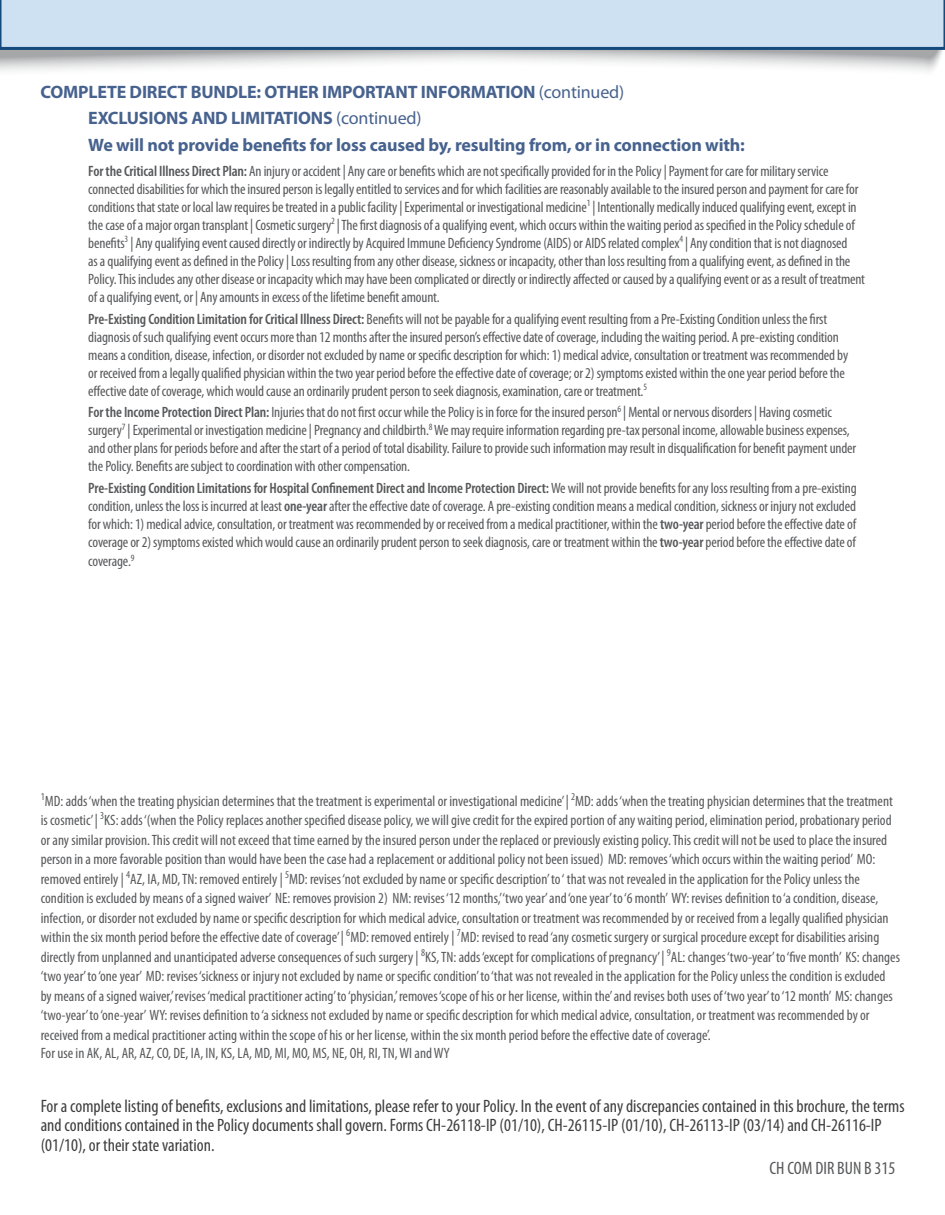
<style>
.page{position:relative;width:945px;height:1215px;background:#fff}
.page>*{position:absolute;margin:0;border:0;box-sizing:border-box;transform-origin:0 0}
.t1{font:condensed 18px/19.5px "Myriad Pro";color:#3e3e3f}
.t2{font:700 18px "Myriad Pro";letter-spacing:-.01em;color:#47628e}
.t3{font:condensed 18px "Myriad Pro";color:#57585a}
.t4{font:condensed 15px/18px "Myriad Pro";letter-spacing:-.01em;color:#57585a}
.s1{font-weight:400}
.s2{font-weight:600}
</style>
<div class="page">
<svg style="left:0;top:50px;width:943px;height:22px"></svg>
<svg style="left:0;top:0;width:945px;height:50px;background:#c2d7eb"></svg>
<p class="t2" style="left:40px;top:80px;width:585px">COMPLETE DIRECT BUNDLE: OTHER IMPORTANT INFORMATION <span class="s1">(continued)</span></p>
<p class="t2" style="left:88px;top:106px;width:335px">EXCLUSIONS AND LIMITATIONS <span class="s1">(continued)</span></p>
<p class="t2" style="left:88px;top:133px;width:658px">We will not provide benefits for loss caused by, resulting from, or in connection with:</p>
<p class="t4" style="left:88px;top:162px;width:778px"><span class="s2">For the Critical Illness Direct Plan:</span> An injury or accident | Any care or benefits which are not specifically provided for in the Policy | Payment for care for military service connected disabilities for which the insured person is legally entitled to services and for which facilities are reasonably available to the insured person and payment for care for conditions that state or local law requires be treated in a public facility | Experimental or investigational medicine<sup>1</sup> | Intentionally medically induced qualifying event, except in the case of a major organ transplant | Cosmetic surgery<sup>2</sup> | The first diagnosis of a qualifying event, which occurs within the waiting period as specified in the Policy schedule of benefits<sup>3</sup> | Any qualifying event caused directly or indirectly by Acquired Immune Deficiency Syndrome (AIDS) or AIDS related complex<sup>4</sup> | Any condition that is not diagnosed<br>as a qualifying event as defined in the Policy | Loss resulting from any other disease, sickness or incapacity, other than loss resulting from a qualifying event, as defined in the Policy. This includes any other disease or incapacity which may have been complicated or directly or indirectly affected or caused by a qualifying event or as a result of treatment of a qualifying event, or | Any amounts in excess of the lifetime benefit amount.</p>
<p class="t4" style="left:88px;top:310px;width:761px"><span class="s2">Pre-Existing Condition Limitation for Critical Illness Direct:</span> Benefits will not be payable for a qualifying event resulting from a Pre-Existing Condition unless the first diagnosis of such qualifying event occurs more than 12 months after the insured person’s effective date of coverage, including the waiting period. A pre-existing condition means a condition, disease, infection, or disorder not excluded by name or specific description for which: 1) medical advice, consultation or treatment was recommended by or received from a legally qualified physician within the two year period before the effective date of coverage; or 2) symptoms existed within the one year period before the effective date of coverage, which would cause an ordinarily prudent person to seek diagnosis, examination, care or treatment.<sup>5</sup></p>
<p class="t4" style="left:88px;top:403px;width:769px"><span class="s2">For the Income Protection Direct Plan:</span> Injuries that do not first occur while the Policy is in force for the insured person<sup>6</sup> | Mental or nervous disorders | Having cosmetic surgery<sup>7</sup> | Experimental or investigation medicine | Pregnancy and childbirth.<sup>8</sup> We may require information regarding pre-tax personal income, allowable business expenses, and other plans for periods before and after the start of a period of total disability. Failure to provide such information may result in disqualification for benefit payment under the Policy. Benefits are subject to coordination with other compensation.</p>
<p class="t4" style="left:88px;top:479px;width:770px;text-align:justify"><span class="s2">Pre-Existing Condition Limitations for Hospital Confinement Direct and Income Protection Direct:</span> We will not provide benefits for any loss resulting from a pre-existing condition, unless the loss is incurred at least <span class="s2">one-year</span> after the effective date of coverage. A pre-existing condition means a medical condition, sickness or injury not excluded for which: 1) medical advice, consultation, or treatment was recommended by or received from a medical practitioner, within the <span class="s2">two-year</span> period before the effective date of coverage or 2) symptoms existed which would cause an ordinarily prudent person to seek diagnosis, care or treatment within the <span class="s2">two-year</span> period before the effective date of coverage.<sup>9</sup></p>
<p class="t4" style="left:41px;top:791px;width:861px;line-height:19.5px"><sup>1</sup>MD: adds ‘when the treating physician determines that the treatment is experimental or investigational medicine’ | <sup>2</sup>MD: adds ‘when the treating physician determines that the treatment is cosmetic’ | <sup>3</sup>KS: adds ‘(when the Policy replaces another specified disease policy, we will give credit for the expired portion of any waiting period, elimination period, probationary period or any similar provision. This credit will not exceed that time earned by the insured person under the replaced or previously existing policy. This credit will not be used to place the insured person in a more favorable position than would have been the case had a replacement or additional policy not been issued) MD: removes ‘which occurs within the waiting period’ MO: removed entirely | <sup>4</sup>AZ, IA, MD, TN: removed entirely | <sup>5</sup>MD: revises ‘not excluded by name or specific description’ to ‘ that was not revealed in the application for the Policy unless the condition is excluded by means of a signed waiver’ NE: removes provision 2) NM: revises ‘12 months,’‘two year’ and ‘one year’ to ‘6 month’ WY: revises definition to ‘a condition, disease, infection, or disorder not excluded by name or specific description for which medical advice, consultation or treatment was recommended by or received from a legally qualified physician within the six month period before the effective date of coverage’ | <sup>6</sup>MD: removed entirely | <sup>7</sup>MD: revised to read ‘any cosmetic surgery or surgical procedure except for disabilities arising directly from unplanned and unanticipated adverse consequences of such surgery | <sup>8</sup>KS, TN: adds ‘except for complications of pregnancy’ | <sup>9</sup>AL: changes ‘two-year’ to ‘five month’ KS: changes ‘two year’ to ‘one year’ MD: revises ‘sickness or injury not excluded by name or specific condition’ to ‘that was not revealed in the application for the Policy unless the condition is excluded by means of a signed waiver,’ revises ‘medical practitioner acting’ to ‘physician,’ removes ‘scope of his or her license, within the’ and revises both uses of ‘two year’ to ‘12 month’ MS: changes ‘two-year’ to ‘one-year’ WY: revises definition to ‘a sickness not excluded by name or specific description for which medical advice, consultation, or treatment was recommended by or received from a medical practitioner acting within the scope of his or her license, within the six month period before the effective date of coverage’.</p>
<p class="t4" style="left:41px;top:1044px;width:410px">For use in AK, AL, AR, AZ, CO, DE, IA, IN, KS, LA, MD, MI, MO, MS, NE, OH, RI, TN, WI and WY</p>
<p class="t1" style="left:41px;top:1096px;width:865px">For a complete listing of benefits, exclusions and limitations, please refer to your Policy. In the event of any discrepancies contained in this brochure, the terms and conditions contained in the Policy documents shall govern. Forms CH-26118-IP (01/10), CH-26115-IP (01/10), CH-26113-IP (03/14) and CH-26116-IP (01/10), or their state variation.</p>
<p class="t3" style="left:770px;top:1157px;width:127px">CH COM DIR BUN B 315</p>
</div>
